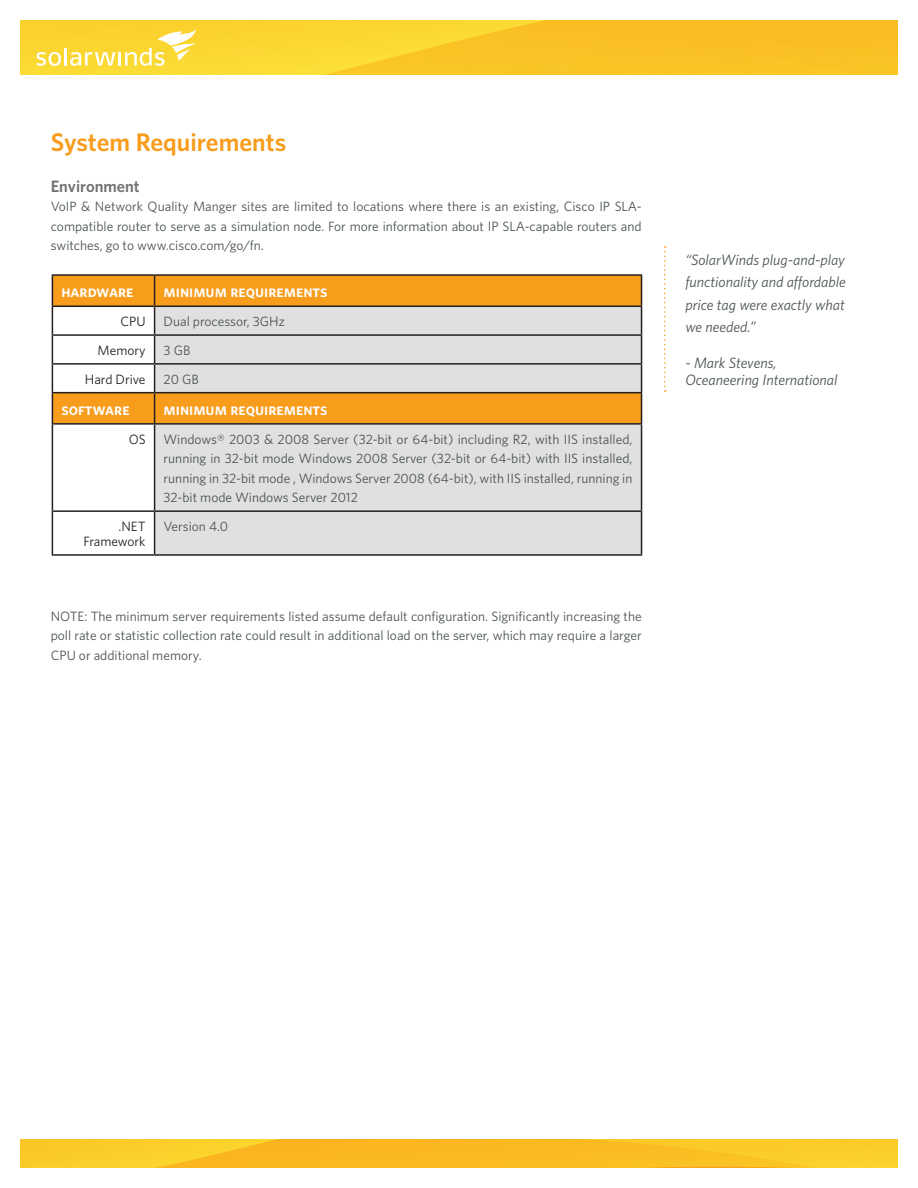
<style>
.page{position:relative;width:918px;height:1188px;background:#fff}
.page>*{position:absolute;margin:0;border:0;box-sizing:border-box;transform-origin:0 0}
.Main_Content{font:600 25.5px "Whitney";color:#f89c1c}
.LeftBar_Header_Whitn{font:16.5px "Whitney Semibold SC";color:#fff}
.Feature_Header{font:600 16.5px "Whitney";color:#717074}
.Body-Body{font:italic 15px/22.5px "Whitney";color:#4b5252;text-align:justify}
.Main_Content-2{font:13.5px/19.5px "Whitney";color:#4b5252;text-align:justify}
.LeftBar_Header_Whitn-2{font:13.5px/15px "Whitney";color:#231f20;text-align:right}
</style>
<div class="page">
<svg style="left:664px;top:246px;width:2px;height:146px"></svg>
<svg style="left:20px;top:1139px;width:878px;height:29px;background:#fac224"></svg>
<svg style="left:20px;top:20px;width:878px;height:55px;background:#faca29"></svg>
<svg style="left:37px;top:52px;width:24px;height:14px"></svg>
<hr style="left:64px;top:48px;width:3px;height:18px;background:#fff">
<svg style="left:70px;top:29px;width:127px;height:37px;background:#fbdd59"></svg>
<div style="left:53px;top:276px;width:588px;height:30px;background:#f89c1c"></div>
<svg style="left:155px;top:307px;width:486px;height:247px;background:#e2d6c8"></svg>
<hr style="left:52px;top:274px;width:103px;height:2px;background:#231f20">
<hr style="left:52px;top:276px;width:1px;height:30px;background:#231f20">
<hr style="left:155px;top:274px;width:487px;height:2px;background:#231f20">
<hr style="left:154px;top:276px;width:1px;height:30px;background:#231f20">
<hr style="left:641px;top:276px;width:1px;height:30px;background:#231f20">
<hr style="left:155px;top:306px;width:487px;height:1px;background:#231f20">
<hr style="left:155px;top:334px;width:487px;height:2px;background:#231f20">
<hr style="left:155px;top:363px;width:487px;height:2px;background:#231f20">
<svg style="left:52px;top:306px;width:103px;height:248px"></svg>
<svg style="left:641px;top:307px;width:1px;height:85px"></svg>
<hr style="left:52px;top:392px;width:103px;height:1px;background:#231f20">
<hr style="left:52px;top:393px;width:1px;height:30px;background:#231f20">
<hr style="left:155px;top:392px;width:487px;height:1px;background:#231f20">
<hr style="left:154px;top:393px;width:1px;height:30px;background:#231f20">
<hr style="left:641px;top:393px;width:1px;height:30px;background:#231f20">
<hr style="left:52px;top:423px;width:103px;height:2px;background:#231f20">
<hr style="left:52px;top:425px;width:1px;height:85px;background:#231f20">
<hr style="left:155px;top:423px;width:487px;height:2px;background:#231f20">
<hr style="left:154px;top:425px;width:1px;height:85px;background:#231f20">
<hr style="left:641px;top:425px;width:1px;height:85px;background:#231f20">
<hr style="left:52px;top:510px;width:103px;height:2px;background:#231f20">
<hr style="left:52px;top:512px;width:1px;height:42px;background:#231f20">
<hr style="left:155px;top:510px;width:487px;height:2px;background:#231f20">
<hr style="left:154px;top:512px;width:1px;height:42px;background:#231f20">
<hr style="left:641px;top:512px;width:1px;height:42px;background:#231f20">
<hr style="left:52px;top:554px;width:103px;height:2px;background:#231f20">
<hr style="left:155px;top:554px;width:487px;height:2px;background:#231f20">
<p class="Main_Content" style="left:51px;top:125px;width:237px">System Requirements</p>
<p class="Feature_Header" style="left:51px;top:175px;width:90px">Environment</p>
<p class="Main_Content-2" style="left:51px;top:197px;width:593px">VoIP &amp; Network Quality Manger sites are limited to locations where there is an existing, Cisco IP SLA&shy;compatible router to serve as a simulation node. For more information about IP SLA-capable routers and switches, go to www.cisco.com/go/fn.</p>
<p class="LeftBar_Header_Whitn" style="left:61px;top:282px;width:74px">hardware</p>
<p class="LeftBar_Header_Whitn" style="left:164px;top:282px;width:166px">minimum requirements</p>
<p class="LeftBar_Header_Whitn-2" style="left:120px;top:314px;width:27px">CPU</p>
<p class="Main_Content-2" style="left:164px;top:311px;width:123px">Dual processor, 3GHz</p>
<p class="LeftBar_Header_Whitn-2" style="left:97px;top:342px;width:50px">Memory</p>
<p class="Main_Content-2" style="left:164px;top:340px;width:28px">3 GB</p>
<p class="LeftBar_Header_Whitn-2" style="left:85px;top:371px;width:62px">Hard Drive</p>
<p class="Main_Content-2" style="left:164px;top:369px;width:37px">20 GB</p>
<p class="LeftBar_Header_Whitn" style="left:61px;top:399px;width:70px">software</p>
<p class="LeftBar_Header_Whitn" style="left:164px;top:399px;width:166px">minimum requirements</p>
<p class="LeftBar_Header_Whitn-2" style="left:129px;top:431px;width:18px">OS</p>
<p class="Main_Content-2" style="left:164px;top:429px;width:470px">Windows® 2003 &amp; 2008 Server (32-bit or 64-bit) including R2, with IIS installed, running in 32-bit mode Windows 2008 Server (32-bit or 64-bit) with IIS installed, running in 32-bit mode , Windows Server 2008 (64-bit), with IIS installed, running in 32-bit mode Windows Server 2012</p>
<p class="LeftBar_Header_Whitn-2" style="left:83px;top:518px;width:64px">.NET<br>Framework</p>
<p class="Main_Content-2" style="left:164px;top:516px;width:66px">Version 4.0</p>
<p class="Main_Content-2" style="left:51px;top:606px;width:593px">NOTE: The minimum server requirements listed assume default configuration. Significantly increasing the poll rate or statistic collection rate could result in additional load on the server, which may require a larger CPU or additional memory.</p>
<p class="Body-Body" style="left:685px;top:248px;width:162px">“SolarWinds plug-and-play functionality and affordable price tag were exactly what we needed.”</p>
<p class="Body-Body" style="left:685px;top:354px;width:154px;line-height:16.5px">- Mark Stevens,<br>Oceaneering International</p>
</div>
